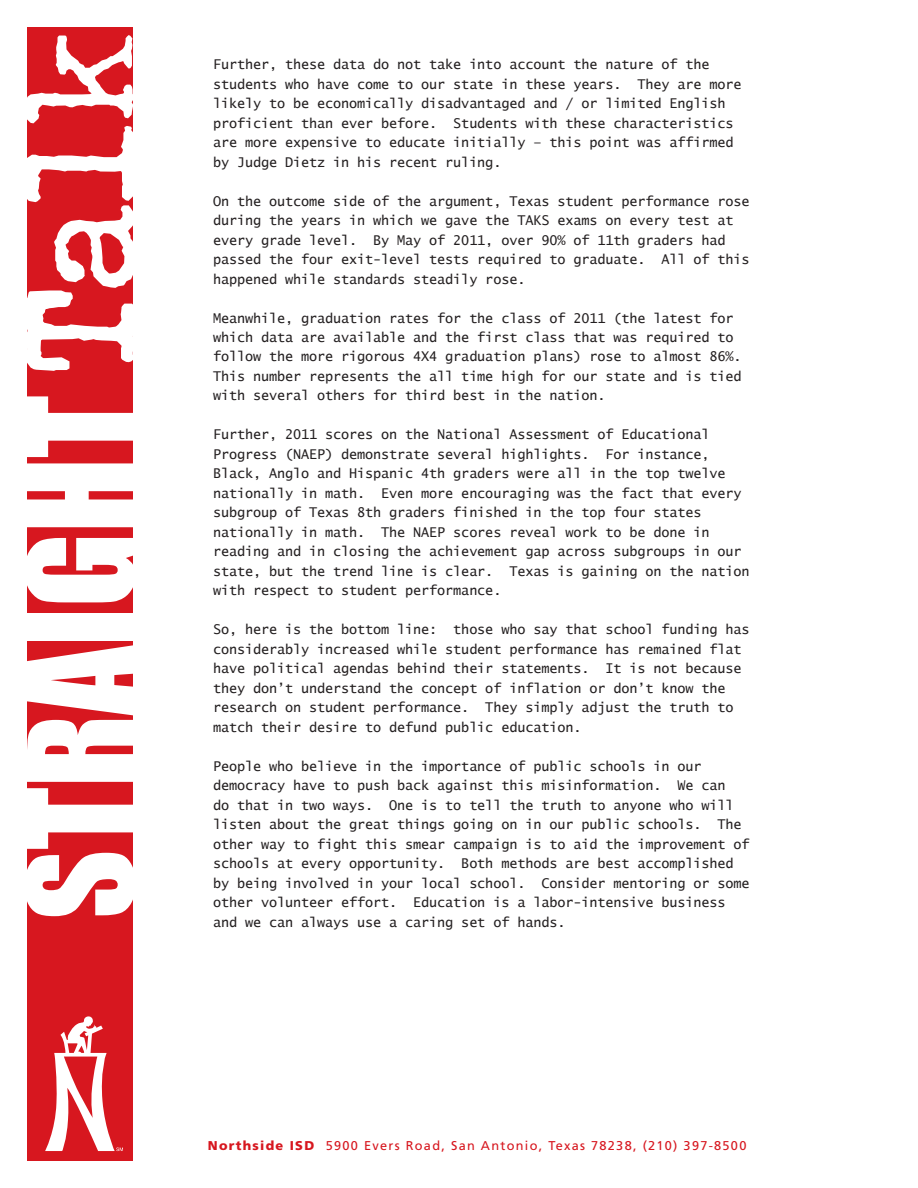
<style>
.page{position:relative;width:918px;height:1188px;background:#fff}
.page>*{position:absolute;margin:0;border:0;box-sizing:border-box;transform-origin:0 0}
.t1{font:180px "Schmutz ICG Cleaned";color:#fff}
.t2{font:135px "Impact";color:#fff}
.t3{font:13.5px/19.5px "Lucida Sans Typewriter";letter-spacing:-.01em;color:#231f20}
.t4{font:12.75px "Frutiger";letter-spacing:.1em;color:#d7171f}
.s1{font-weight:900}
</style>
<div class="page">
<div style="left:27px;top:27px;width:106px;height:1134px;background:#d7171f"></div>
<svg style="left:45px;top:1016px;width:78px;height:135px"></svg>
<h1 class="t1" style="left:-24px;top:377px;width:347px;rotate:-90deg">Talk</h1>
<h2 class="t2" style="left:-24px;top:919px;width:525px;rotate:-90deg">STRAIGHT</h2>
<p class="t3" style="left:213px;top:54px;width:530px">Further, these data do not take into account the nature of the students who have come to our state in these years. They are more likely to be economically disadvantaged and / or limited English proficient than ever before. Students with these characteristics are more expensive to educate initially – this point was affirmed by Judge Dietz in his recent ruling.</p>
<p class="t3" style="left:213px;top:191px;width:538px">On the outcome side of the argument, Texas student performance rose during the years in which we gave the TAKS exams on every test at every grade level. By May of 2011, over 90% of 11th graders had passed the four exit-level tests required to graduate. All of this happened while standards steadily rose.</p>
<p class="t3" style="left:213px;top:308px;width:530px">Meanwhile, graduation rates for the class of 2011 (the latest for which data are available and the first class that was required to follow the more rigorous 4X4 graduation plans) rose to almost 86%.<br>This number represents the all time high for our state and is tied with several others for third best in the nation.</p>
<p class="t3" style="left:213px;top:425px;width:538px">Further, 2011 scores on the National Assessment of Educational Progress (NAEP) demonstrate several highlights. For instance, Black, Anglo and Hispanic 4th graders were all in the top twelve nationally in math. Even more encouraging was the fact that every subgroup of Texas 8th graders finished in the top four states nationally in math. The NAEP scores reveal work to be done in reading and in closing the achievement gap across subgroups in our state, but the trend line is clear. Texas is gaining on the nation with respect to student performance.</p>
<p class="t3" style="left:213px;top:620px;width:538px">So, here is the bottom line: those who say that school funding has considerably increased while student performance has remained flat have political agendas behind their statements. It is not because they don’t understand the concept of inflation or don’t know the research on student performance. They simply adjust the truth to match their desire to defund public education.</p>
<p class="t3" style="left:213px;top:756px;width:538px">People who believe in the importance of public schools in our democracy have to push back against this misinformation. We can<br>do that in two ways. One is to tell the truth to anyone who will listen about the great things going on in our public schools. The other way to fight this smear campaign is to aid the improvement of schools at every opportunity. Both methods are best accomplished by being involved in your local school. Consider mentoring or some other volunteer effort. Education is a labor-intensive business</p>
<p class="t3" style="left:213px;top:912px;width:354px">and we can always use a caring set of hands.</p>
<p class="t4" style="left:208px;top:1138px;width:540px"><span class="s1">Northside ISD</span> 5900 Evers Road, San Antonio, Texas 78238, (210) 397-8500</p>
</div>
